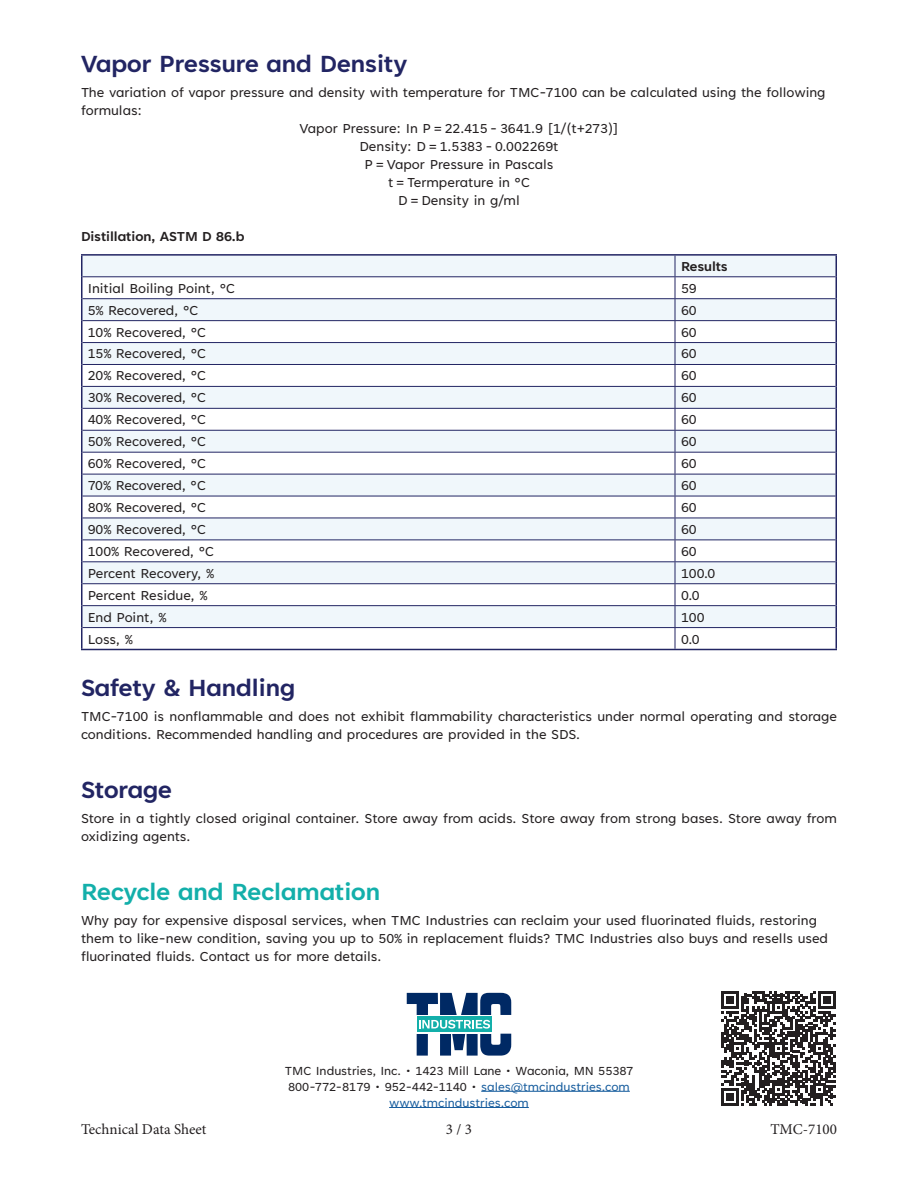
<style>
.page{position:relative;width:918px;height:1188px;background:#fff}
.page>*{position:absolute;margin:0;border:0;box-sizing:border-box;transform-origin:0 0}
.TDS_Topics{font:700 27px "Tenorite";color:#222563}
.TDS_Topics-2{font:700 27px "Tenorite";color:#13afaa}
.Body-Roman{font:15px/18px "Tenorite";color:#231f20}
.Body-Roman_space{font:15px/18px "Tenorite";color:#231f20}
.t1{font:15px "Minion Pro";color:#231f20}
.Body-Bold{font:700 15px "Tenorite";color:#231f20}
.Address_Block{font:13.5px "Tenorite";color:#231f20}
.Address_Block-2{font:13.5px "Tenorite";color:#175d9e}
.s1{color:#175d9e}
</style>
<div class="page">
<svg style="left:82px;top:256px;width:754px;height:371px;fill:#f0f7fb"></svg>
<hr style="left:81px;top:254px;width:594px;height:2px;background:#222563">
<hr style="left:675px;top:254px;width:162px;height:2px;background:#222563">
<svg style="left:81px;top:256px;width:1px;height:393px"></svg>
<svg style="left:836px;top:256px;width:1px;height:393px"></svg>
<hr style="left:81px;top:649px;width:594px;height:1px;background:#222563">
<hr style="left:675px;top:649px;width:162px;height:1px;background:#222563">
<hr style="left:82px;top:276px;width:593px;height:1px;background:#222563">
<hr style="left:675px;top:276px;width:161px;height:1px;background:#222563">
<hr style="left:82px;top:298px;width:593px;height:1px;background:#222563">
<hr style="left:675px;top:298px;width:161px;height:1px;background:#222563">
<hr style="left:82px;top:320px;width:593px;height:1px;background:#222563">
<hr style="left:675px;top:320px;width:161px;height:1px;background:#222563">
<hr style="left:82px;top:342px;width:593px;height:1px;background:#222563">
<hr style="left:675px;top:342px;width:161px;height:1px;background:#222563">
<hr style="left:82px;top:364px;width:593px;height:1px;background:#222563">
<hr style="left:675px;top:364px;width:161px;height:1px;background:#222563">
<hr style="left:82px;top:386px;width:593px;height:1px;background:#222563">
<hr style="left:675px;top:386px;width:161px;height:1px;background:#222563">
<hr style="left:82px;top:408px;width:593px;height:1px;background:#222563">
<hr style="left:675px;top:408px;width:161px;height:1px;background:#222563">
<hr style="left:82px;top:430px;width:593px;height:1px;background:#222563">
<hr style="left:675px;top:430px;width:161px;height:1px;background:#222563">
<hr style="left:82px;top:452px;width:593px;height:1px;background:#222563">
<hr style="left:675px;top:452px;width:161px;height:1px;background:#222563">
<hr style="left:82px;top:474px;width:593px;height:1px;background:#222563">
<hr style="left:675px;top:474px;width:161px;height:1px;background:#222563">
<hr style="left:82px;top:496px;width:593px;height:1px;background:#222563">
<hr style="left:675px;top:496px;width:161px;height:1px;background:#222563">
<hr style="left:82px;top:518px;width:593px;height:1px;background:#222563">
<hr style="left:675px;top:518px;width:161px;height:1px;background:#222563">
<hr style="left:82px;top:540px;width:593px;height:1px;background:#222563">
<hr style="left:675px;top:540px;width:161px;height:1px;background:#222563">
<hr style="left:82px;top:561px;width:593px;height:1px;background:#222563">
<hr style="left:675px;top:561px;width:161px;height:1px;background:#222563">
<hr style="left:82px;top:583px;width:593px;height:1px;background:#222563">
<hr style="left:675px;top:583px;width:161px;height:1px;background:#222563">
<hr style="left:82px;top:605px;width:593px;height:1px;background:#222563">
<hr style="left:675px;top:605px;width:161px;height:1px;background:#222563">
<hr style="left:82px;top:627px;width:593px;height:1px;background:#222563">
<hr style="left:675px;top:627px;width:161px;height:1px;background:#222563">
<svg style="left:675px;top:256px;width:1px;height:393px"></svg>
<svg style="left:407px;top:993px;width:104px;height:63px"></svg>
<hr style="left:481px;top:1091px;width:149px;height:1px;background:#175d9e">
<hr style="left:389px;top:1107px;width:140px;height:1px;background:#175d9e">
<svg style="left:721px;top:991px;width:115px;height:115px"></svg>
<p class="TDS_Topics" style="left:81px;top:50px;width:328px">Vapor Pressure and Density</p>
<p class="Body-Roman" style="left:81px;top:84px;width:746px">The variation of vapor pressure and density with temperature for TMC-7100 can be calculated using the following formulas:</p>
<p class="Body-Roman" style="left:300px;top:120px;width:320px">Vapor Pressure: In P = 22.415 - 3641.9 [1/(t+273)]</p>
<p class="Body-Roman" style="left:360px;top:138px;width:200px">Density: D = 1.5383 - 0.002269t</p>
<p class="Body-Roman" style="left:365px;top:156px;width:190px">P = Vapor Pressure in Pascals</p>
<p class="Body-Roman" style="left:388px;top:174px;width:143px">t = Termperature in °C</p>
<p class="Body-Roman" style="left:398px;top:192px;width:123px">D = Density in g/ml</p>
<p class="Body-Bold" style="left:81px;top:228px;width:165px">Distillation, ASTM D 86.b</p>
<p class="Body-Bold" style="left:681px;top:258px;width:48px">Results</p>
<p class="Body-Roman" style="left:88px;top:280px;width:149px">Initial Boiling Point, °C</p>
<p class="Body-Roman" style="left:681px;top:280px;width:17px">59</p>
<p class="Body-Roman" style="left:88px;top:302px;width:112px">5% Recovered, °C</p>
<p class="Body-Roman" style="left:681px;top:302px;width:17px">60</p>
<p class="Body-Roman" style="left:88px;top:324px;width:120px">10% Recovered, °C</p>
<p class="Body-Roman" style="left:681px;top:324px;width:17px">60</p>
<p class="Body-Roman" style="left:88px;top:346px;width:120px">15% Recovered, °C</p>
<p class="Body-Roman" style="left:681px;top:346px;width:17px">60</p>
<p class="Body-Roman" style="left:88px;top:368px;width:120px">20% Recovered, °C</p>
<p class="Body-Roman" style="left:681px;top:368px;width:17px">60</p>
<p class="Body-Roman" style="left:88px;top:390px;width:120px">30% Recovered, °C</p>
<p class="Body-Roman" style="left:681px;top:390px;width:17px">60</p>
<p class="Body-Roman" style="left:88px;top:412px;width:120px">40% Recovered, °C</p>
<p class="Body-Roman" style="left:681px;top:412px;width:17px">60</p>
<p class="Body-Roman" style="left:88px;top:433px;width:120px">50% Recovered, °C</p>
<p class="Body-Roman" style="left:681px;top:433px;width:17px">60</p>
<p class="Body-Roman" style="left:88px;top:455px;width:120px">60% Recovered, °C</p>
<p class="Body-Roman" style="left:681px;top:455px;width:17px">60</p>
<p class="Body-Roman" style="left:88px;top:477px;width:120px">70% Recovered, °C</p>
<p class="Body-Roman" style="left:681px;top:477px;width:17px">60</p>
<p class="Body-Roman" style="left:88px;top:499px;width:120px">80% Recovered, °C</p>
<p class="Body-Roman" style="left:681px;top:499px;width:17px">60</p>
<p class="Body-Roman" style="left:88px;top:521px;width:120px">90% Recovered, °C</p>
<p class="Body-Roman" style="left:681px;top:521px;width:17px">60</p>
<p class="Body-Roman" style="left:88px;top:543px;width:128px">100% Recovered, °C</p>
<p class="Body-Roman" style="left:681px;top:543px;width:17px">60</p>
<p class="Body-Roman" style="left:88px;top:565px;width:128px">Percent Recovery, %</p>
<p class="Body-Roman" style="left:681px;top:565px;width:36px">100.0</p>
<p class="Body-Roman" style="left:88px;top:587px;width:121px">Percent Residue, %</p>
<p class="Body-Roman" style="left:681px;top:587px;width:20px">0.0</p>
<p class="Body-Roman" style="left:88px;top:609px;width:80px">End Point, %</p>
<p class="Body-Roman" style="left:681px;top:609px;width:25px">100</p>
<p class="Body-Roman" style="left:88px;top:631px;width:46px">Loss, %</p>
<p class="Body-Roman" style="left:681px;top:631px;width:20px">0.0</p>
<p class="TDS_Topics" style="left:81px;top:674px;width:216px">Safety &amp; Handling</p>
<p class="Body-Roman_space" style="left:81px;top:708px;width:757px">TMC-7100 is nonflammable and does not exhibit flammability characteristics under normal operating and storage conditions. Recommended handling and procedures are provided in the SDS.</p>
<p class="TDS_Topics" style="left:81px;top:776px;width:92px">Storage</p>
<p class="Body-Roman_space" style="left:81px;top:810px;width:757px">Store in a tightly closed original container. Store away from acids. Store away from strong bases. Store away from oxidizing agents.</p>
<p class="TDS_Topics-2" style="left:81px;top:878px;width:301px">Recycle and Reclamation</p>
<p class="Body-Roman" style="left:81px;top:912px;width:749px">Why pay for expensive disposal services, when TMC Industries can reclaim your used fluorinated fluids, restoring them to like-new condition, saving you up to 50% in replacement fluids? TMC Industries also buys and resells used fluorinated fluids. Contact us for more details.</p>
<p class="Address_Block" style="left:285px;top:1063px;width:350px">TMC Industries, Inc. • 1423 Mill Lane • Waconia, MN 55387</p>
<p class="Address_Block" style="left:288px;top:1080px;width:343px">800-772-8179 • 952-442-1140 • <span class="s1">sales@tmcindustries.com</span></p>
<p class="Address_Block-2" style="left:389px;top:1096px;width:141px">www.tmcindustries.com</p>
<p class="t1" style="left:81px;top:1119px;width:127px">Technical Data Sheet</p>
<p class="t1" style="left:446px;top:1119px;width:28px">3 / 3</p>
<p class="t1" style="left:771px;top:1119px;width:68px">TMC-7100</p>
</div>
